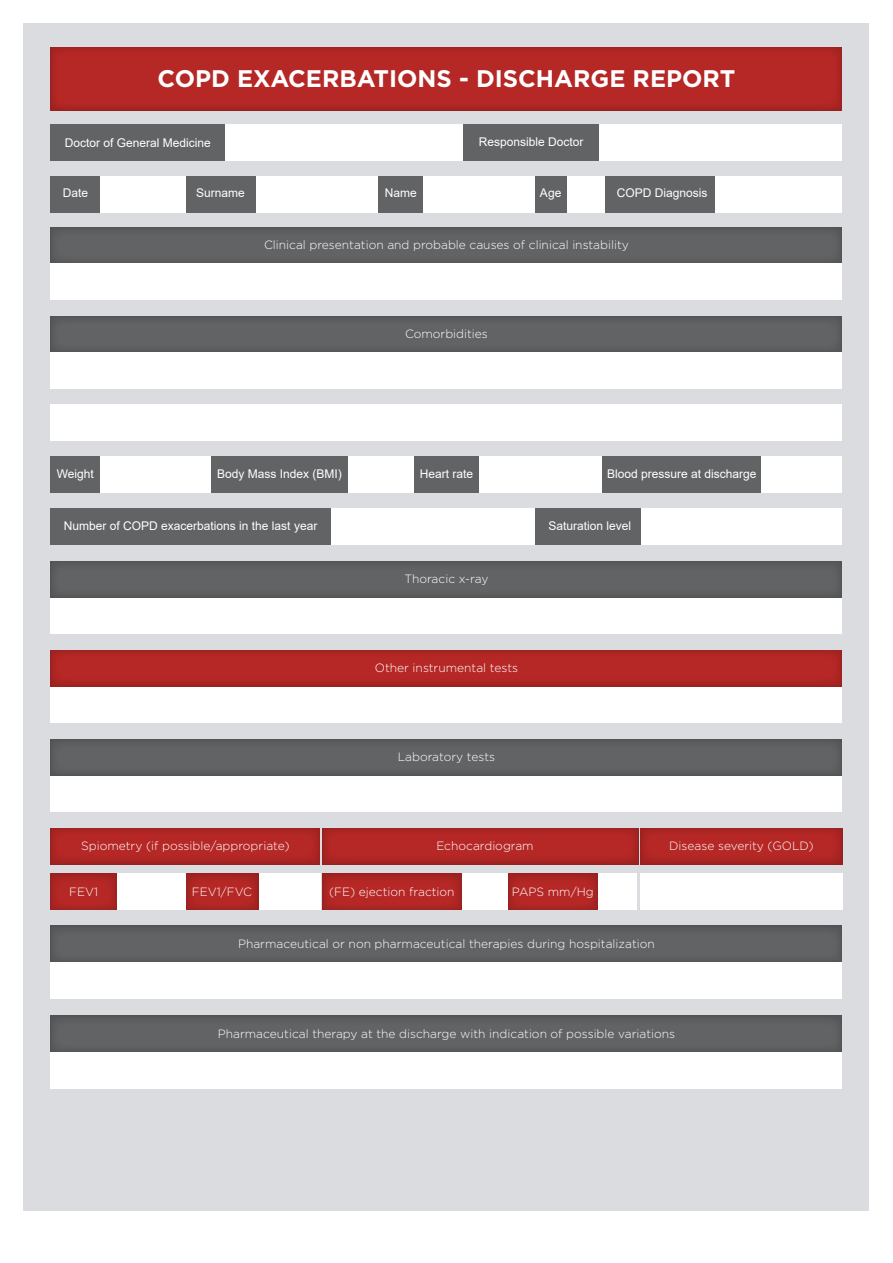
<style>
.page{position:relative;width:893px;height:1263px;background:#fff}
.page>*{position:absolute;margin:0;border:0;box-sizing:border-box;transform-origin:0 0}
.t1{font:700 24px "Gotham";color:#fff}
.t2{font:300 12px "Gotham";color:#fff}
.t3{font:12px "Arial";color:#fff}
</style>
<div class="page">
<div style="left:24px;top:24px;width:845px;height:1187px;background:#dbdcdf"></div>
<div style="left:51px;top:47px;width:791px;height:63px;background:linear-gradient(to right,#b42826,#b42826)"></div>
<div style="left:51px;top:124px;width:791px;height:37px;background:#fff"></div>
<div style="left:51px;top:176px;width:791px;height:36px;background:#fff"></div>
<div style="left:51px;top:456px;width:791px;height:37px;background:#fff"></div>
<div style="left:51px;top:508px;width:791px;height:37px;background:#fff"></div>
<div style="left:51px;top:227px;width:791px;height:37px;background:#616365"></div>
<div style="left:51px;top:264px;width:791px;height:36px;background:#fff"></div>
<div style="left:51px;top:124px;width:174px;height:37px;background:#616365"></div>
<div style="left:51px;top:176px;width:49px;height:36px;background:#616365"></div>
<div style="left:51px;top:456px;width:49px;height:37px;background:#616365"></div>
<div style="left:211px;top:456px;width:137px;height:37px;background:#616365"></div>
<div style="left:51px;top:508px;width:280px;height:37px;background:#616365"></div>
<div style="left:414px;top:456px;width:65px;height:37px;background:#616365"></div>
<div style="left:603px;top:456px;width:158px;height:37px;background:#616365"></div>
<div style="left:186px;top:176px;width:69px;height:36px;background:#616365"></div>
<div style="left:464px;top:124px;width:135px;height:37px;background:#616365"></div>
<div style="left:51px;top:316px;width:791px;height:36px;background:#616365"></div>
<div style="left:51px;top:352px;width:791px;height:37px;background:#fff"></div>
<div style="left:51px;top:597px;width:791px;height:37px;background:#fff"></div>
<div style="left:51px;top:686px;width:791px;height:37px;background:#fff"></div>
<div style="left:51px;top:404px;width:791px;height:37px;background:#fff"></div>
<div style="left:51px;top:561px;width:791px;height:36px;background:#616365"></div>
<div style="left:51px;top:962px;width:791px;height:37px;background:#fff"></div>
<div style="left:51px;top:925px;width:791px;height:37px;background:#616365"></div>
<div style="left:51px;top:1052px;width:791px;height:37px;background:#fff"></div>
<div style="left:51px;top:1015px;width:791px;height:37px;background:#616365"></div>
<div style="left:51px;top:776px;width:791px;height:36px;background:#fff"></div>
<div style="left:640px;top:873px;width:202px;height:37px;background:#fff"></div>
<div style="left:597px;top:873px;width:40px;height:37px;background:#fff"></div>
<div style="left:51px;top:739px;width:791px;height:37px;background:#616365"></div>
<div style="left:51px;top:650px;width:791px;height:36px;background:linear-gradient(to bottom,#b52826,#b02625)"></div>
<svg style="left:51px;top:828px;width:269px;height:37px;background:#af2624"></svg>
<svg style="left:51px;top:873px;width:66px;height:37px;background:#ae2524"></svg>
<svg style="left:322px;top:828px;width:317px;height:37px;background:#b02624"></svg>
<svg style="left:508px;top:873px;width:89px;height:37px;background:#ae2624"></svg>
<div style="left:462px;top:873px;width:46px;height:37px;background:#fff"></div>
<svg style="left:322px;top:873px;width:140px;height:37px;background:#af2624"></svg>
<div style="left:252px;top:873px;width:68px;height:37px;background:#fff"></div>
<svg style="left:186px;top:873px;width:73px;height:37px;background:#ad2523"></svg>
<div style="left:117px;top:873px;width:69px;height:37px;background:#fff"></div>
<svg style="left:640px;top:828px;width:202px;height:37px;background:#af2624"></svg>
<div style="left:535px;top:508px;width:105px;height:37px;background:#616365"></div>
<div style="left:378px;top:176px;width:45px;height:36px;background:#616365"></div>
<div style="left:535px;top:176px;width:31px;height:36px;background:#616365"></div>
<div style="left:606px;top:176px;width:109px;height:36px;background:#616365"></div>
<h1 class="t1" style="left:158px;top:62px;width:579px">COPD EXACERBATIONS - DISCHARGE REPORT</h1>
<p class="t3" style="left:65px;top:134px;width:148px">Doctor of General Medicine</p>
<p class="t3" style="left:479px;top:134px;width:106px">Responsible Doctor</p>
<p class="t3" style="left:63px;top:185px;width:27px">Date</p>
<p class="t3" style="left:196px;top:185px;width:50px">Surname</p>
<p class="t3" style="left:385px;top:185px;width:34px">Name</p>
<p class="t3" style="left:540px;top:185px;width:23px">Age</p>
<p class="t3" style="left:617px;top:185px;width:92px">COPD Diagnosis</p>
<p class="t2" style="left:264px;top:237px;width:366px">Clinical presentation and probable causes of clinical instability</p>
<p class="t2" style="left:405px;top:326px;width:84px">Comorbidities</p>
<p class="t3" style="left:57px;top:466px;width:39px">Weight</p>
<p class="t3" style="left:217px;top:466px;width:126px">Body Mass Index (BMI)</p>
<p class="t3" style="left:420px;top:466px;width:55px">Heart rate</p>
<p class="t3" style="left:607px;top:466px;width:151px">Blood pressure at discharge</p>
<p class="t3" style="left:64px;top:518px;width:255px">Number of COPD exacerbations in the last year</p>
<p class="t3" style="left:548px;top:518px;width:84px">Saturation level</p>
<p class="t2" style="left:405px;top:571px;width:85px">Thoracic x-ray</p>
<p class="t2" style="left:375px;top:660px;width:145px">Other instrumental tests</p>
<p class="t2" style="left:398px;top:749px;width:99px">Laboratory tests</p>
<p class="t2" style="left:81px;top:838px;width:210px">Spiometry (if possible/appropriate)</p>
<p class="t2" style="left:69px;top:884px;width:30px">FEV1</p>
<p class="t2" style="left:192px;top:884px;width:62px">FEV1/FVC</p>
<p class="t2" style="left:436px;top:838px;width:99px">Echocardiogram</p>
<p class="t2" style="left:329px;top:884px;width:127px">(FE) ejection fraction</p>
<p class="t2" style="left:512px;top:884px;width:83px">PAPS mm/Hg</p>
<p class="t2" style="left:238px;top:936px;width:418px">Pharmaceutical or non pharmaceutical therapies during hospitalization</p>
<p class="t2" style="left:669px;top:838px;width:146px">Disease severity (GOLD)</p>
<p class="t2" style="left:218px;top:1026px;width:459px">Pharmaceutical therapy at the discharge with indication of possible variations</p>
</div>
